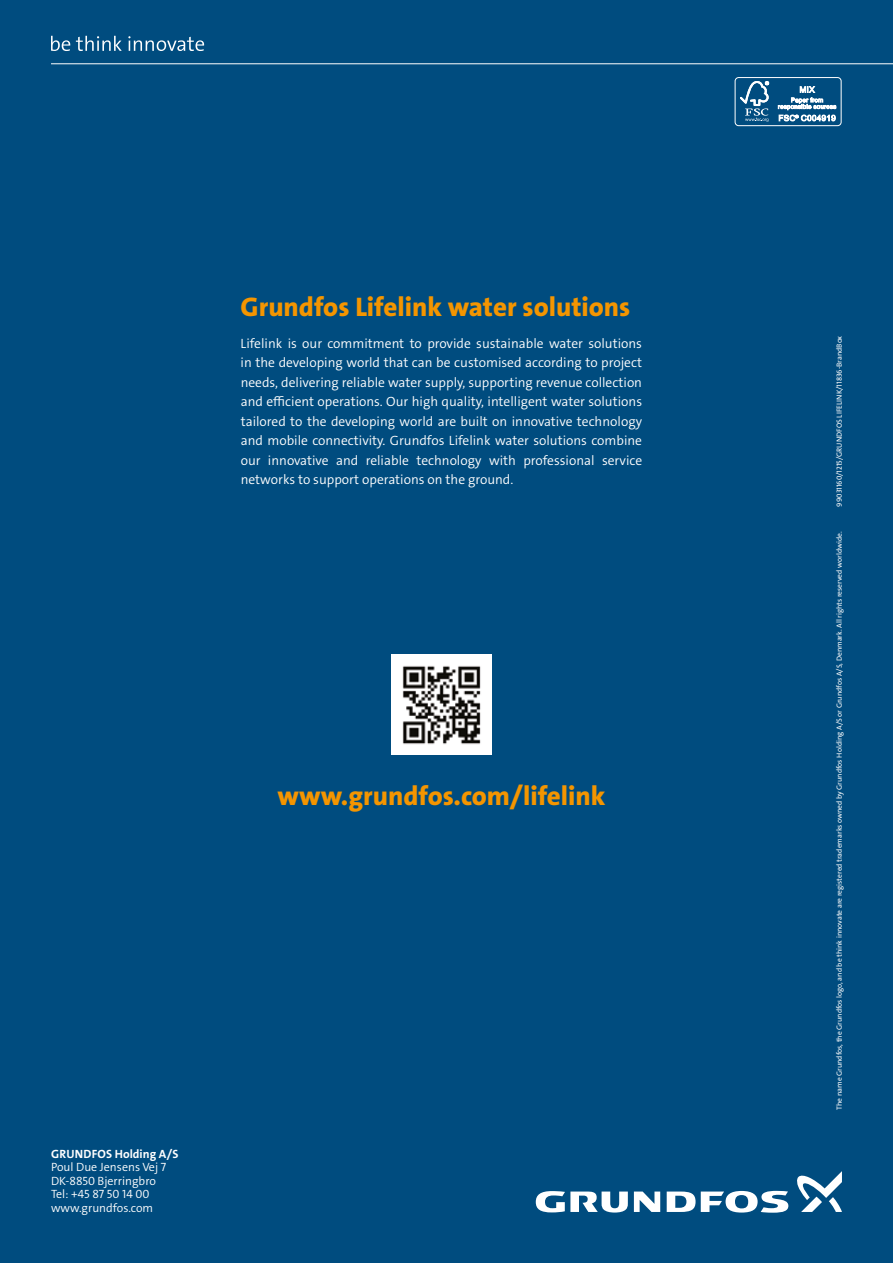
<style>
.page{position:relative;width:893px;height:1263px;background:#004c7f}
.page>*{position:absolute;margin:0;border:0;box-sizing:border-box;transform-origin:0 0}
.t1{font:27px "Grundfos The Sans V2 OT 8 XB";color:#f49500}
.t2{font:13.5px/19.5px "Grundfos The Sans V2 OT 4 SL";color:#fff;text-align:justify}
.t3{font:12px/13.5px "Grundfos The Sans V2 OT 4 SL";color:#fff}
.t4{font:12px "Grundfos The Sans V2 OT 7 B";color:#fff}
.t5{font:7.5px "Grundfos The Sans V2 OT 5 R";color:#fff}
</style>
<div class="page">
<hr style="left:51px;top:63px;width:842px;height:1px;background:#fff">
<svg style="left:634px;top:1191px;width:26px;height:21px"></svg>
<svg style="left:536px;top:1191px;width:92px;height:21px"></svg>
<svg style="left:667px;top:1191px;width:121px;height:22px"></svg>
<svg style="left:797px;top:1171px;width:45px;height:41px"></svg>
<svg style="left:51px;top:36px;width:19px;height:15px"></svg>
<svg style="left:76px;top:36px;width:46px;height:15px"></svg>
<svg style="left:128px;top:36px;width:76px;height:15px"></svg>
<div style="left:735px;top:77px;width:106px;height:49px;border:1px solid #fff;border-radius:4px"></div>
<svg style="left:740px;top:81px;width:29px;height:41px"></svg>
<svg style="left:778px;top:86px;width:58px;height:35px"></svg>
<img style="left:392px;top:655px;width:99px;height:99px">
<h1 class="t1" style="left:241px;top:289px;width:391px">Grundfos Lifelink water solutions</h1>
<p class="t2" style="left:241px;top:334px;width:403px">Lifelink is our commitment to provide sustainable water solutions in the developing world that can be customised according to project needs, delivering reliable water supply, supporting revenue collection and efficient operations. Our high quality, intelligent water solutions tailored to the developing world are built on innovative technology and mobile connectivity. Grundfos Lifelink water solutions combine our innovative and reliable technology with professional service networks to support operations on the ground.</p>
<h1 class="t1" style="left:277px;top:778px;width:330px">www.grundfos.com/lifelink</h1>
<p class="t4" style="left:51px;top:1146px;width:47px">GRUNDFOS</p>
<p class="t4" style="left:115px;top:1146px;width:65px">HOLDING A/S</p>
<p class="t3" style="left:51px;top:1161px;width:117px">Poul Due Jensens Vej 7<br>DK-8850 Bjerringbro<br>Tel: +45 87 50 14 00 www.grundfos.com</p>
<p class="t5" style="left:835px;top:506px;width:172px;rotate:-90deg">99031160/1215/GRUNDFOS LIFELINK/11836-BrandBox</p>
<p class="t5" style="left:835px;top:1110px;width:580px;rotate:-90deg">The name Grundfos, the Grundfos logo, and be think innovate are registered trademarks owned by Grundfos Holding A/S or Grundfos A/S, Denmark. All rights reserved worldwide.</p>
</div>
